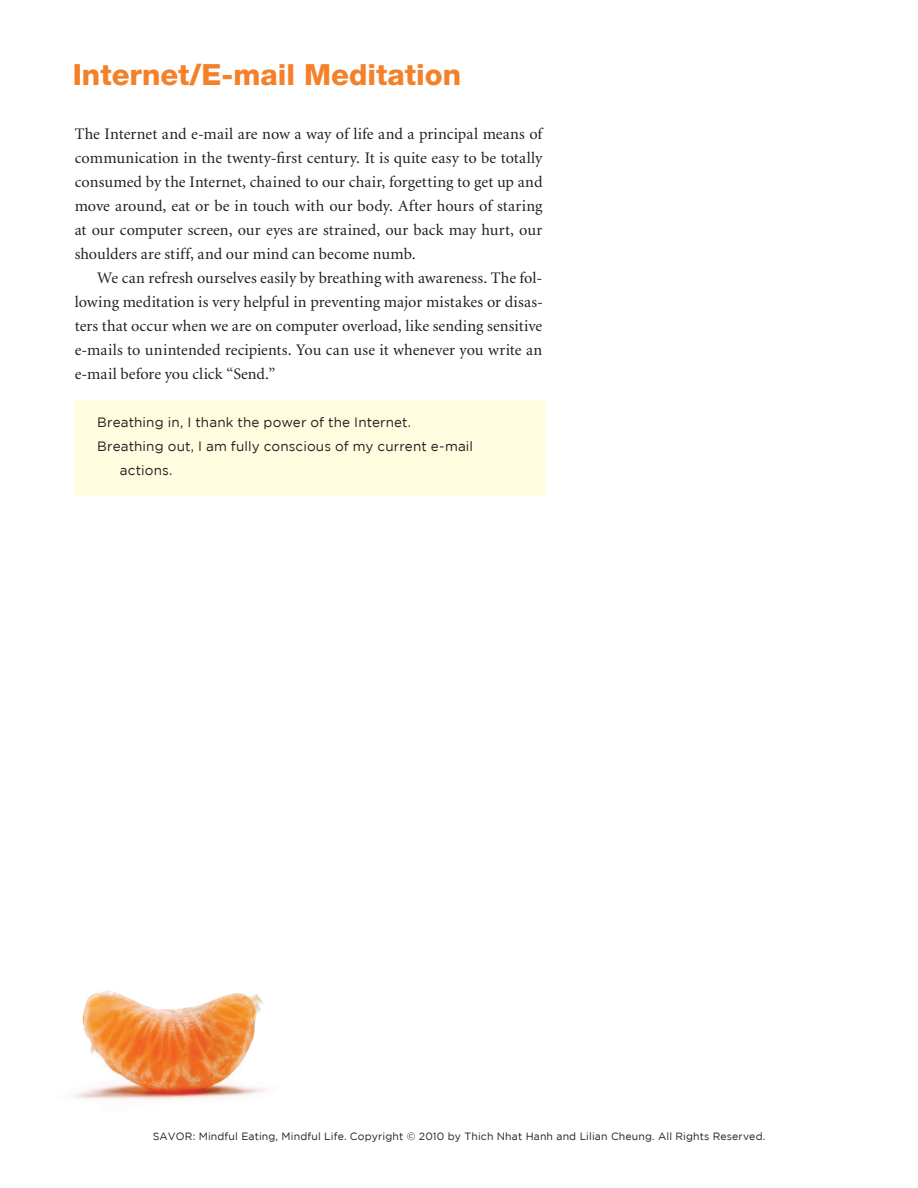
<style>
.page{position:relative;width:918px;height:1188px;background:#fff}
.page>*{position:absolute;margin:0;border:0;box-sizing:border-box;transform-origin:0 0}
.t1{font:800 29.25px "Helvetica Neue";color:#f48129}
.t2{font:16.2px/24px "Minion";color:#231f20;text-align:justify}
.t3{font:13.5px "Gotham";letter-spacing:.01em;color:#231f20}
.t4{font:10.5px "Gotham";letter-spacing:.01em;color:#231f20}
</style>
<div class="page">
<div style="left:75px;top:400px;width:471px;height:96px;background:#fffce0"></div>
<img style="left:73px;top:990px;width:195px;height:109px">
<h1 class="t1" style="left:73px;top:58px;width:390px">Internet/E-mail Meditation</h1>
<p class="t2" style="left:75px;top:122px;width:469px">The Internet and e-mail are now a way of life and a principal means of communication in the twenty-first century. It is quite easy to be totally consumed by the Internet, chained to our chair, forgetting to get up and move around, eat or be in touch with our body. After hours of staring at our computer screen, our eyes are strained, our back may hurt, our shoulders are stiff, and our mind can become numb.</p>
<p class="t2" style="left:75px;top:266px;width:470px;text-indent:23px">We can refresh ourselves easily by breathing with awareness. The fol&shy;lowing meditation is very helpful in preventing major mistakes or disas&shy;ters that occur when we are on computer overload, like sending sensitive e-mails to unintended recipients. You can use it whenever you write an e-mail before you click “Send.”</p>
<p class="t3" style="left:97px;top:415px;width:316px">Breathing in, I thank the power of the Internet.</p>
<p class="t3" style="left:97px;top:439px;width:377px">Breathing out, I am fully conscious of my current e-mail</p>
<p class="t3" style="left:120px;top:463px;width:54px">actions.</p>
<p class="t4" style="left:153px;top:1131px;width:614px">SAVOR: Mindful Eating, Mindful Life. Copyright © 2010 by Thich Nhat Hanh and Lilian Cheung. All Rights Reserved.</p>
</div>
